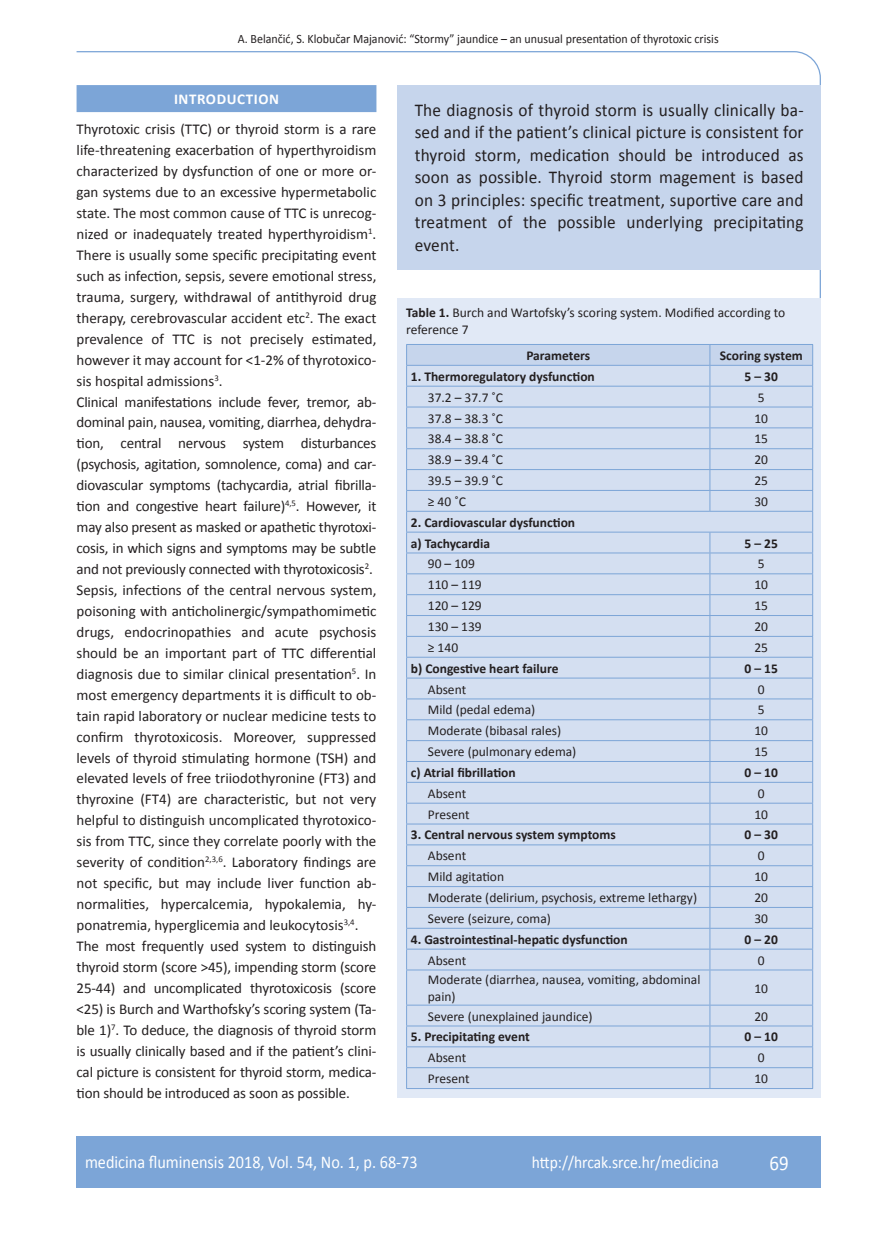
<style>
.page{position:relative;width:872px;height:1234px;background:#fff}
.page>*{position:absolute;margin:0;border:0;box-sizing:border-box;transform-origin:0 0}
.t1{font:21px "Calibri";color:#fff;scale:.9 1}
.t2{font:18px/22.5px "Calibri";letter-spacing:.01em;color:#231f20;text-align:justify;scale:.96 1}
.t3{font:18px "Calibri";color:#fff;scale:.9 1}
.t4{font:17.25px "Calibri";color:#fff;scale:.9 1}
.t5{font:15px/21px "Calibri";letter-spacing:-.01em;color:#231f20}
.t6{font:700 15px "Calibri";letter-spacing:.04em;color:#fff}
.t7{font:13.5px/16.5px "Calibri";color:#231f20}
.t8{font:700 13.5px/20.9px "Calibri";color:#231f20}
.t9{font:12.75px "Calibri";color:#231f20;scale:.94 1}
.s1{font-weight:700}
</style>
<div class="page">
<svg style="left:76px;top:51px;width:745px;height:275px"></svg>
<div style="left:77px;top:1135px;width:744px;height:51px;background:#7ca5d7"></div>
<div style="left:77px;top:85px;width:299px;height:27px;background:#7ca5d7"></div>
<div style="left:398px;top:85px;width:422px;height:184px;background:#c6d5ec"></div>
<div style="left:398px;top:298px;width:423px;height:799px;background:#e1e9f6"></div>
<div style="left:407px;top:970px;width:405px;height:117px;background:#d4dff1"></div>
<svg style="left:406px;top:344px;width:407px;height:625px"></svg>
<hr style="left:406px;top:969px;width:304px;height:1px;background:#7ca5d7">
<hr style="left:406px;top:970px;width:1px;height:34px;background:#7ca5d7">
<hr style="left:710px;top:969px;width:103px;height:1px;background:#7ca5d7">
<hr style="left:709px;top:970px;width:1px;height:34px;background:#7ca5d7">
<hr style="left:812px;top:970px;width:1px;height:34px;background:#7ca5d7">
<hr style="left:406px;top:1004px;width:304px;height:1px;background:#7ca5d7">
<hr style="left:710px;top:1004px;width:103px;height:1px;background:#7ca5d7">
<hr style="left:406px;top:1025px;width:304px;height:1px;background:#7ca5d7">
<hr style="left:710px;top:1025px;width:103px;height:1px;background:#7ca5d7">
<hr style="left:406px;top:1046px;width:304px;height:1px;background:#7ca5d7">
<hr style="left:710px;top:1046px;width:103px;height:1px;background:#7ca5d7">
<hr style="left:406px;top:1067px;width:304px;height:1px;background:#7ca5d7">
<svg style="left:406px;top:1005px;width:1px;height:82px"></svg>
<hr style="left:710px;top:1067px;width:103px;height:1px;background:#7ca5d7">
<svg style="left:709px;top:1005px;width:1px;height:82px"></svg>
<svg style="left:812px;top:1005px;width:1px;height:82px"></svg>
<hr style="left:406px;top:1087px;width:304px;height:1px;background:#7ca5d7">
<hr style="left:710px;top:1087px;width:103px;height:1px;background:#7ca5d7">
<p class="t9" style="left:238px;top:30px;width:513px">A. Belančić, S. Klobučar Majanović: “Stormy” jaundice – an unusual presentation of thyrotoxic crisis</p>
<p class="t6" style="left:174px;top:90px;width:106px">INTRODUCTION</p>
<p class="t5" style="left:77px;top:118px;width:301px">Thyrotoxic crisis (TTC) or thyroid storm is a rare life-threatening exacerbation of hyperthyroidism characterized by dysfunction of one or more or&shy;gan systems due to an excessive hypermetabolic state. The most common cause of TTC is unrecog&shy;nized or inadequately treated hyperthyroidism<sup>1</sup>.<br>There is usually some specific precipitating event such as infection, sepsis, severe emotional stress, trauma, surgery, withdrawal of antithyroid drug therapy, cerebrovascular accident etc<sup>2</sup>. The exact prevalence of TTC is not precisely estimated, however it may account for &lt;1-2% of thyrotoxico&shy;sis hospital admissions<sup>3</sup>.<br>Clinical manifestations include fever, tremor, ab&shy;dominal pain, nausea, vomiting, diarrhea, dehydra&shy;tion, central nervous system disturbances (psychosis, agitation, somnolence, coma) and car&shy;diovascular symptoms (tachycardia, atrial fibrilla&shy;tion and congestive heart failure)<sup>4,5</sup>. However, it may also present as masked or apathetic thyrotoxi&shy;cosis, in which signs and symptoms may be subtle and not previously connected with thyrotoxicosis<sup>2</sup>.<br>Sepsis, infections of the central nervous system, poisoning with anticholinergic/sympathomimetic drugs, endocrinopathies and acute psychosis should be an important part of TTC differential diagnosis due to similar clinical presentation<sup>5</sup>. In most emergency departments it is difficult to ob&shy;tain rapid laboratory or nuclear medicine tests to confirm thyrotoxicosis. Moreover, suppressed levels of thyroid stimulating hormone (TSH) and elevated levels of free triiodothyronine (FT3) and thyroxine (FT4) are characteristic, but not very helpful to distinguish uncomplicated thyrotoxico&shy;sis from TTC, since they correlate poorly with the severity of condition<sup>2,3,6</sup>. Laboratory findings are not specific, but may include liver function ab&shy;normalities, hypercalcemia, hypokalemia, hy&shy;ponatremia, hyperglicemia and leukocytosis<sup>3,4</sup>.<br>The most frequently used system to distinguish thyroid storm (score &gt;45), impending storm (score 25-44) and uncomplicated thyrotoxicosis (score &lt;25) is Burch and Warthofsky’s scoring system (Ta&shy;ble 1)<sup>7</sup>. To deduce, the diagnosis of thyroid storm is usually clinically based and if the patient’s clini&shy;cal picture is consistent for thyroid storm, medica&shy;tion should be introduced as soon as possible.</p>
<p class="t2" style="left:415px;top:97px;width:407px">The diagnosis of thyroid storm is usually clinically ba&shy;sed and if the patient’s clinical picture is consistent for thyroid storm, medication should be introduced as soon as possible. Thyroid storm magement is based on 3 principles: specific treatment, suportive care and treatment of the possible underlying precipitating event.</p>
<p class="t7" style="left:406px;top:304px;width:380px"><span class="s1">Table 1.</span> Burch and Wartofsky’s scoring system. Modified according to reference 7</p>
<p class="t8" style="left:526px;top:344px;width:65px">Parameters</p>
<p class="t8" style="left:719px;top:344px;width:85px">Scoring system</p>
<p class="t8" style="left:411px;top:365px;width:185px">1. Thermoregulatory dysfunction</p>
<p class="t8" style="left:744px;top:365px;width:35px">5 – 30</p>
<p class="t7" style="left:428px;top:388px;width:77px">37.2 – 37.7 ˚C</p>
<p class="t7" style="left:758px;top:388px;width:8px">5</p>
<p class="t7" style="left:428px;top:409px;width:77px">37.8 – 38.3 ˚C</p>
<p class="t7" style="left:754px;top:409px;width:15px">10</p>
<p class="t7" style="left:428px;top:430px;width:77px">38.4 – 38.8 ˚C</p>
<p class="t7" style="left:754px;top:430px;width:15px">15</p>
<p class="t7" style="left:428px;top:450px;width:77px">38.9 – 39.4 ˚C</p>
<p class="t7" style="left:754px;top:450px;width:15px">20</p>
<p class="t7" style="left:428px;top:471px;width:77px">39.5 – 39.9 ˚C</p>
<p class="t7" style="left:754px;top:471px;width:15px">25</p>
<p class="t7" style="left:428px;top:492px;width:40px">≥ 40 ˚C</p>
<p class="t7" style="left:754px;top:492px;width:15px">30</p>
<p class="t8" style="left:411px;top:511px;width:166px">2. Cardiovascular dysfunction a) Tachycardia</p>
<p class="t8" style="left:744px;top:532px;width:35px">5 – 25</p>
<p class="t7" style="left:428px;top:555px;width:49px">90 – 109</p>
<p class="t7" style="left:758px;top:555px;width:8px">5</p>
<p class="t7" style="left:428px;top:575px;width:55px">110 – 119</p>
<p class="t7" style="left:754px;top:575px;width:15px">10</p>
<p class="t7" style="left:428px;top:596px;width:55px">120 – 129</p>
<p class="t7" style="left:754px;top:596px;width:15px">15</p>
<p class="t7" style="left:428px;top:617px;width:55px">130 – 139</p>
<p class="t7" style="left:754px;top:617px;width:15px">20</p>
<p class="t7" style="left:428px;top:638px;width:32px">≥ 140</p>
<p class="t7" style="left:754px;top:638px;width:15px">25</p>
<p class="t8" style="left:411px;top:657px;width:149px">b) Congestive heart failure</p>
<p class="t8" style="left:744px;top:657px;width:35px">0 – 15</p>
<p class="t7" style="left:428px;top:680px;width:40px">Absent</p>
<p class="t7" style="left:758px;top:680px;width:8px">0</p>
<p class="t7" style="left:428px;top:700px;width:109px">Mild (pedal edema)</p>
<p class="t7" style="left:758px;top:700px;width:8px">5</p>
<p class="t7" style="left:428px;top:721px;width:135px">Moderate (bibasal rales)</p>
<p class="t7" style="left:754px;top:721px;width:15px">10</p>
<p class="t7" style="left:428px;top:742px;width:150px">Severe (pulmonary edema)</p>
<p class="t7" style="left:754px;top:742px;width:15px">15</p>
<p class="t8" style="left:411px;top:761px;width:106px">c) Atrial fibrillation</p>
<p class="t8" style="left:744px;top:761px;width:35px">0 – 10</p>
<p class="t7" style="left:428px;top:784px;width:40px">Absent</p>
<p class="t7" style="left:758px;top:784px;width:8px">0</p>
<p class="t7" style="left:428px;top:805px;width:43px">Present</p>
<p class="t7" style="left:754px;top:805px;width:15px">10</p>
<p class="t8" style="left:411px;top:823px;width:206px">3. Central nervous system symptoms</p>
<p class="t8" style="left:744px;top:823px;width:35px">0 – 30</p>
<p class="t7" style="left:428px;top:846px;width:40px">Absent</p>
<p class="t7" style="left:758px;top:846px;width:8px">0</p>
<p class="t7" style="left:428px;top:867px;width:78px">Mild agitation</p>
<p class="t7" style="left:754px;top:867px;width:15px">10</p>
<p class="t7" style="left:428px;top:888px;width:271px">Moderate (delirium, psychosis, extreme lethargy)</p>
<p class="t7" style="left:754px;top:888px;width:15px">20</p>
<p class="t7" style="left:428px;top:909px;width:125px">Severe (seizure, coma)</p>
<p class="t7" style="left:754px;top:909px;width:15px">30</p>
<p class="t8" style="left:411px;top:927px;width:218px">4. Gastrointestinal-hepatic dysfunction</p>
<p class="t8" style="left:744px;top:927px;width:35px">0 – 20</p>
<p class="t7" style="left:428px;top:950px;width:40px">Absent</p>
<p class="t7" style="left:758px;top:950px;width:8px">0</p>
<p class="t7" style="left:428px;top:970px;width:274px">Moderate (diarrhea, nausea, vomiting, abdominal pain)</p>
<p class="t7" style="left:754px;top:978px;width:15px">10</p>
<p class="t7" style="left:428px;top:1006px;width:166px">Severe (unexplained jaundice)</p>
<p class="t7" style="left:754px;top:1006px;width:15px">20</p>
<p class="t8" style="left:411px;top:1025px;width:120px">5. Precipitating event</p>
<p class="t8" style="left:744px;top:1025px;width:35px">0 – 10</p>
<p class="t7" style="left:428px;top:1048px;width:40px">Absent</p>
<p class="t7" style="left:758px;top:1048px;width:8px">0</p>
<p class="t7" style="left:428px;top:1069px;width:43px">Present</p>
<p class="t7" style="left:754px;top:1069px;width:15px">10</p>
<p class="t3" style="left:85px;top:1150px;width:371px">medicina fluminensis 2018, Vol. 54, No. 1, p. 68-73</p>
<p class="t4" style="left:532px;top:1151px;width:209px">http://hrcak.srce.hr/medicina</p>
<h1 class="t1" style="left:769px;top:1149px;width:23px">69</h1>
</div>
